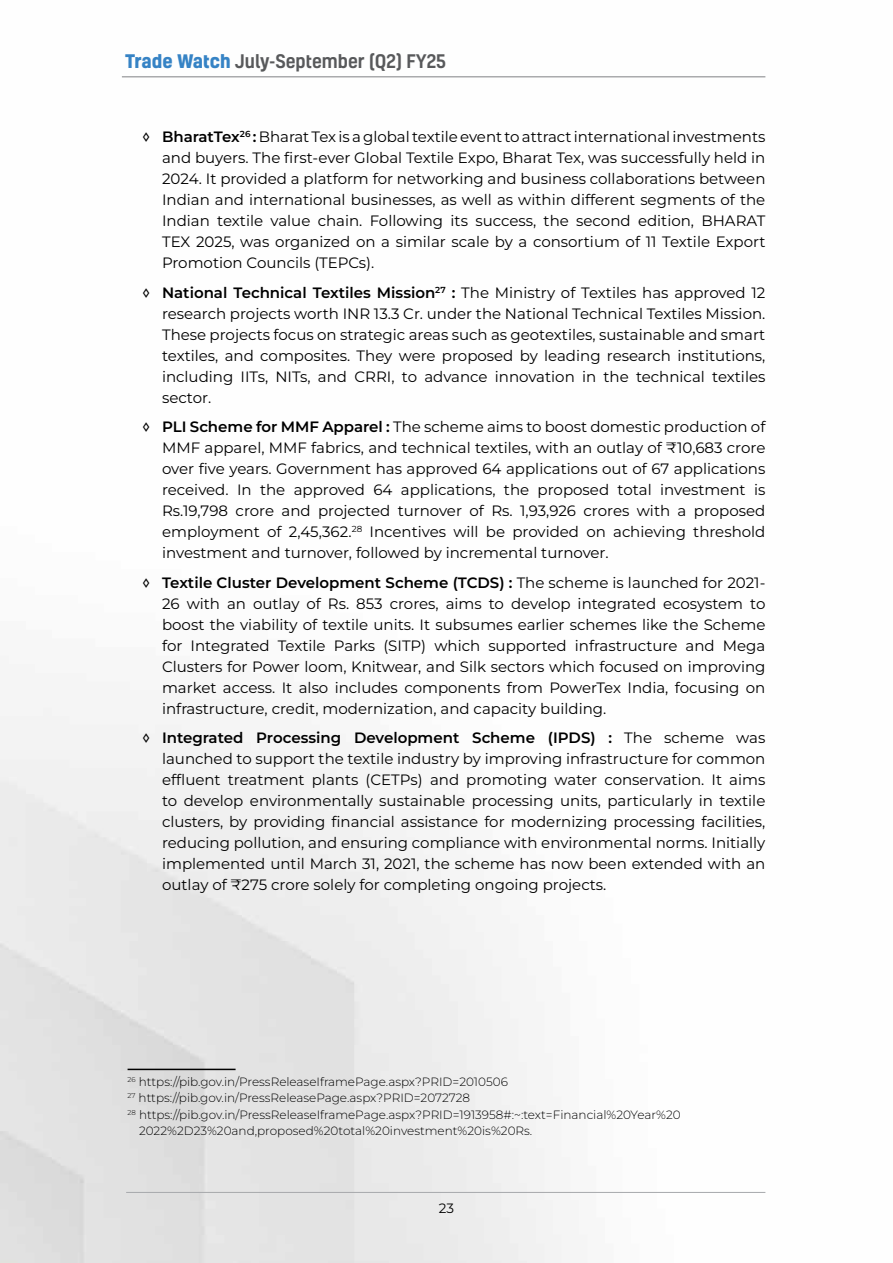
<style>
.page{position:relative;width:893px;height:1263px;background:#fff}
.page>*{position:absolute;margin:0;border:0;box-sizing:border-box;transform-origin:0 0}
.t1{font:500 18px "Kelson";color:#58595b}
.t2{font:15px/21px "Montserrat";color:#000;text-align:justify}
.t3{font:13.5px "Montserrat";color:#000}
.t4{font:300 12px "Montserrat";color:#000}
.s1{font-weight:700;color:#3683c5}
.s2{font-weight:600}
</style>
<div class="page">
<hr style="left:122px;top:76px;width:643px;height:1px;background:#808285">
<hr style="left:126px;top:1192px;width:639px;height:1px;background:#a7a9ac">
<hr style="left:128px;top:1069px;width:108px;height:1px;background:#000">
<p class="t1" style="left:125px;top:49px;width:323px"><span class="s1">Trade Watch</span> July-September (Q2) FY25</p>
<p class="t2" style="left:162px;top:126px;width:605px;text-indent:-19px"><span class="s2">◊ BharatTex</span><sup>26</sup> <span class="s2">:</span> Bharat Tex is a global textile event to attract international investments and buyers. The first-ever Global Textile Expo, Bharat Tex, was successfully held in 2024. It provided a platform for networking and business collaborations between Indian and international businesses, as well as within different segments of the Indian textile value chain. Following its success, the second edition, BHARAT TEX 2025, was organized on a similar scale by a consortium of 11 Textile Export Promotion Councils (TEPCs).</p>
<p class="t2" style="left:162px;top:281px;width:605px;text-indent:-20px"><span class="s2">◊ National Technical Textiles Mission</span><sup>27</sup> <span class="s2">:</span> The Ministry of Textiles has approved 12 research projects worth INR 13.3 Cr. under the National Technical Textiles Mission.<br>These projects focus on strategic areas such as geotextiles, sustainable and smart textiles, and composites. They were proposed by leading research institutions, including IITs, NITs, and CRRI, to advance innovation in the technical textiles sector.</p>
<p class="t2" style="left:162px;top:416px;width:605px;text-indent:-19px"><span class="s2">◊ PLI Scheme for MMF Apparel :</span> The scheme aims to boost domestic production of MMF apparel, MMF fabrics, and technical textiles, with an outlay of ₹10,683 crore over five years. Government has approved 64 applications out of 67 applications received. In the approved 64 applications, the proposed total investment is Rs.19,798 crore and projected turnover of Rs. 1,93,926 crores with a proposed employment of 2,45,362.<sup>28</sup> Incentives will be provided on achieving threshold investment and turnover, followed by incremental turnover.</p>
<p class="t2" style="left:162px;top:571px;width:605px;text-indent:-20px"><span class="s2">◊ Textile Cluster Development Scheme (TCDS) :</span> The scheme is launched for 2021- 26 with an outlay of Rs. 853 crores, aims to develop integrated ecosystem to boost the viability of textile units. It subsumes earlier schemes like the Scheme for Integrated Textile Parks (SITP) which supported infrastructure and Mega Clusters for Power loom, Knitwear, and Silk sectors which focused on improving market access. It also includes components from PowerTex India, focusing on infrastructure, credit, modernization, and capacity building.</p>
<p class="t2" style="left:162px;top:727px;width:605px;text-indent:-20px"><span class="s2">◊ Integrated Processing Development Scheme (IPDS) :</span> The scheme was launched to support the textile industry by improving infrastructure for common effluent treatment plants (CETPs) and promoting water conservation. It aims to develop environmentally sustainable processing units, particularly in textile clusters, by providing financial assistance for modernizing processing facilities, reducing pollution, and ensuring compliance with environmental norms. Initially implemented until March 31, 2021, the scheme has now been extended with an outlay of ₹275 crore solely for completing ongoing projects.</p>
<p class="t4" style="left:128px;top:1073px;width:382px"><sup>26</sup> https://pib.gov.in/PressReleaseIframePage.aspx?PRID=2010506</p>
<p class="t4" style="left:128px;top:1090px;width:344px"><sup>27</sup> https://pib.gov.in/PressReleasePage.aspx?PRID=2072728</p>
<p class="t4" style="left:128px;top:1106px;width:555px"><sup>28</sup> https://pib.gov.in/PressReleaseIframePage.aspx?PRID=1913958#:~:text=Financial%20Year%20</p>
<p class="t4" style="left:139px;top:1123px;width:395px">2022%2D23%20and,proposed%20total%20investment%20is%20Rs.</p>
<p class="t3" style="left:439px;top:1199px;width:17px">23</p>
</div>
